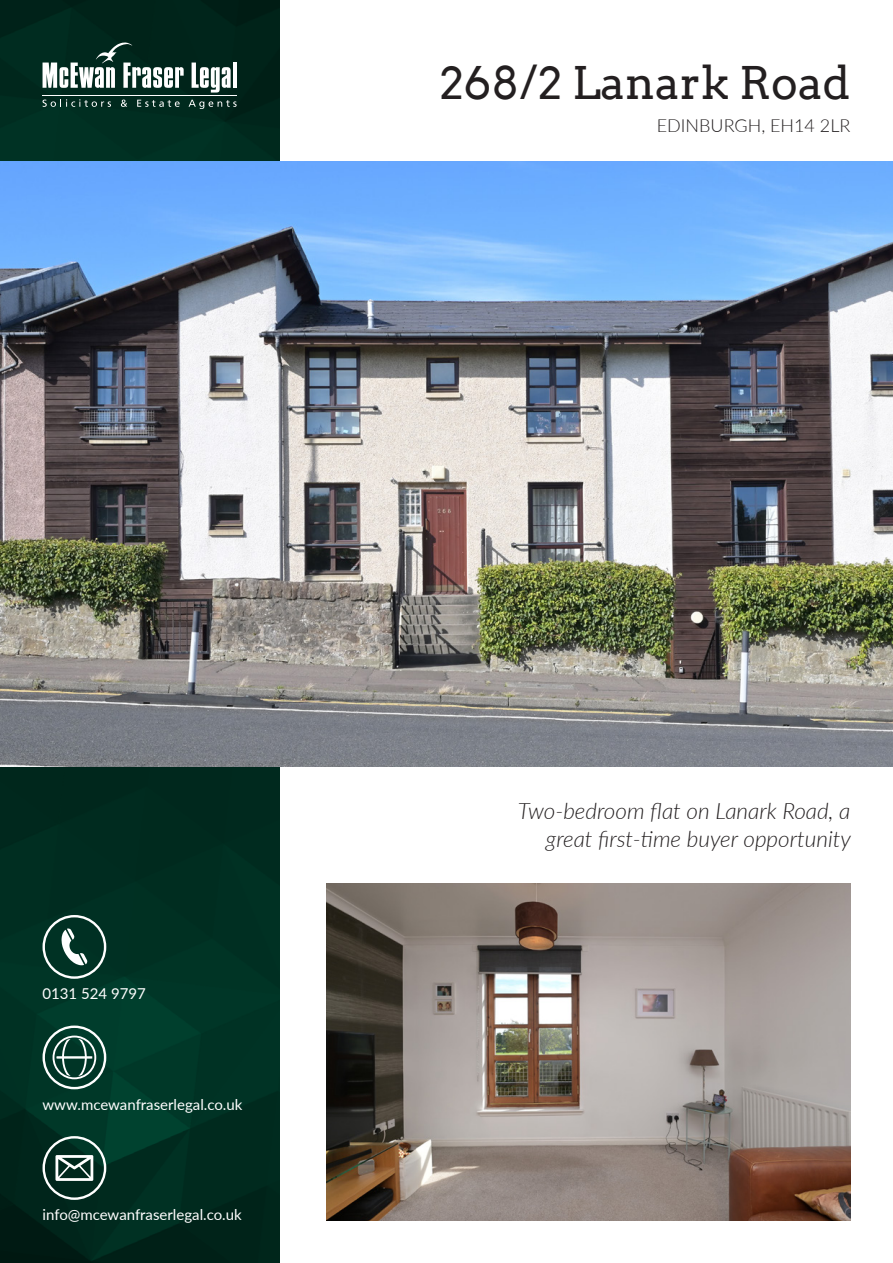
<style>
.page{position:relative;width:893px;height:1263px;background:#fff}
.page>*{position:absolute;margin:0;border:0;box-sizing:border-box;transform-origin:0 0}
.t1{font:45px "Arvo";color:#231f20}
.t2{font:italic 300 22.5px/27px "Lato";color:#231f20;text-align:right}
.t3{font:300 18px "Lato";color:#231f20}
.t4{font:15px "Lato";color:#fff}
</style>
<div class="page">
<img style="left:0;top:0;width:279px;height:1263px">
<img style="left:0;top:162px;width:893px;height:605px">
<svg style="left:43px;top:43px;width:141px;height:45px"></svg>
<svg style="left:192px;top:63px;width:39px;height:30px"></svg>
<hr style="left:233px;top:63px;width:4px;height:25px;background:#fff">
<hr style="left:43px;top:95px;width:194px;height:1px;background:#fff">
<svg style="left:43px;top:99px;width:68px;height:8px"></svg>
<svg style="left:121px;top:100px;width:6px;height:7px"></svg>
<svg style="left:137px;top:100px;width:43px;height:7px"></svg>
<svg style="left:189px;top:100px;width:48px;height:9px"></svg>
<img style="left:326px;top:883px;width:524px;height:337px">
<svg style="left:43px;top:915px;width:63px;height:64px;background:#335a4f"></svg>
<svg style="left:43px;top:1025px;width:63px;height:64px;background:#3a6559"></svg>
<svg style="left:43px;top:1136px;width:63px;height:64px;background:#3a5b52"></svg>
<h1 class="t1" style="left:440px;top:55px;width:412px">268/2 Lanark Road</h1>
<p class="t3" style="left:657px;top:113px;width:195px">EDINBURGH, EH14 2LR</p>
<p class="t4" style="left:43px;top:983px;width:105px">0131 524 9797</p>
<p class="t4" style="left:43px;top:1094px;width:201px">www.mcewanfraserlegal.co.uk</p>
<p class="t4" style="left:43px;top:1204px;width:201px">info@mcewanfraserlegal.co.uk</p>
<h2 class="t2" style="left:518px;top:797px;width:335px">Two-bedroom flat on Lanark Road, a great first-time buyer opportunity</h2>
</div>
